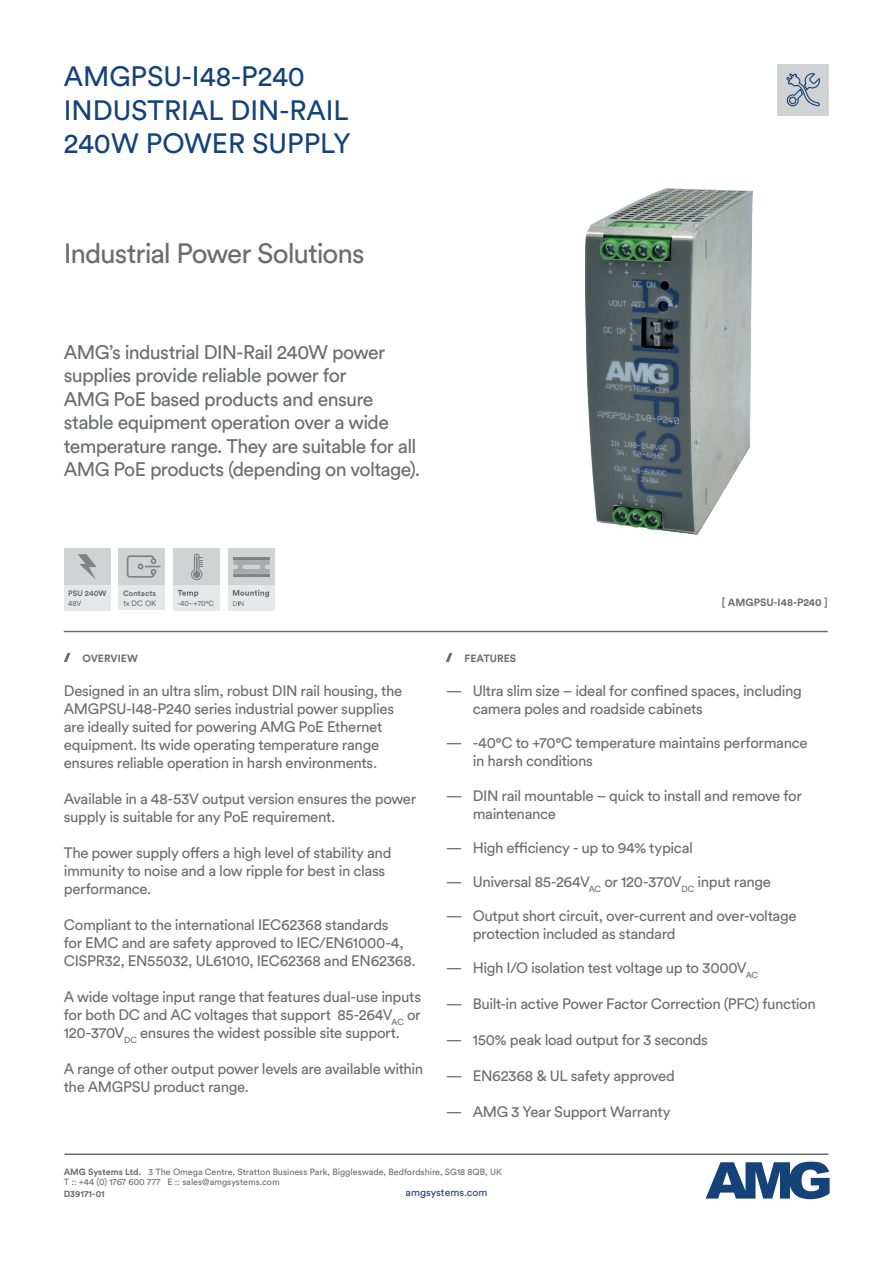
<style>
.page{position:relative;width:893px;height:1263px;background:#fff}
.page>*{position:absolute;margin:0;border:0;box-sizing:border-box;transform-origin:0 0}
.t1{font:27.75px/33.3px "Circular Std";color:#154379}
.t2{font:27.75px "Circular Std";letter-spacing:-.04em;color:#6c6d70}
.t3{font:19.5px/23.4px "Circular Std";letter-spacing:-.035em;color:#6c6d70}
.t4{font:15px/18px "Circular Std";letter-spacing:-.025em;color:#6c6d70}
.t5{font:700 10.5px "Circular Std";color:#6c6d70}
.t6{font:10.5px "Circular Std";color:#154379}
.t7{font:9px/10.8px "Circular Std";color:#6c6d70}
.t8{font:700 9px "Circular Std";color:#6c6d70}
.t9{font:700 7.8px "Circular Std";color:#6c6d70}
.t10{font:7.8px "Circular Std";color:#6c6d70}
.t11{font:7.5px "Circular Std";color:#6c6d70}
.s1{font-weight:700}
</style>
<div class="page">
<img style="left:586px;top:188px;width:166px;height:347px">
<svg style="left:706px;top:1161px;width:123px;height:38px"></svg>
<hr style="left:65px;top:1153px;width:763px;height:2px;background:#6c6d70">
<hr style="left:64px;top:631px;width:764px;height:1px;background:#6c6d70">
<svg style="left:64px;top:653px;width:6px;height:9px"></svg>
<svg style="left:446px;top:653px;width:6px;height:9px"></svg>
<div style="left:64px;top:549px;width:47px;height:36px;background:#d1d2d4"></div>
<svg style="left:78px;top:554px;width:19px;height:25px"></svg>
<div style="left:64px;top:585px;width:47px;height:25px;background:#e6e7e9"></div>
<div style="left:119px;top:585px;width:46px;height:25px;background:#e6e7e9"></div>
<div style="left:119px;top:549px;width:46px;height:36px;background:#d1d2d4"></div>
<svg style="left:127px;top:555px;width:34px;height:23px"></svg>
<div style="left:173px;top:585px;width:47px;height:25px;background:#e6e7e9"></div>
<div style="left:173px;top:549px;width:47px;height:36px;background:#d1d2d4"></div>
<svg style="left:178px;top:590px;width:20px;height:7px"></svg>
<svg style="left:191px;top:554px;width:12px;height:26px"></svg>
<div style="left:777px;top:64px;width:52px;height:52px;background:#d1d2d4"></div>
<svg style="left:786px;top:73px;width:34px;height:34px"></svg>
<div style="left:228px;top:585px;width:47px;height:25px;background:#e6e7e9"></div>
<div style="left:228px;top:549px;width:47px;height:36px;background:#d1d2d4"></div>
<svg style="left:233px;top:590px;width:36px;height:16px"></svg>
<hr style="left:233px;top:574px;width:37px;height:2px;background:#808285">
<hr style="left:233px;top:557px;width:37px;height:3px;background:#808285">
<svg style="left:233px;top:560px;width:37px;height:14px"></svg>
<h1 class="t1" style="left:64px;top:60px;width:288px">AMGPSU-I48-P240<br>INDUSTRIAL DIN-RAIL<br>240W POWER SUPPLY</h1>
<h1 class="t2" style="left:64px;top:236px;width:302px">Industrial Power Solutions</h1>
<h2 class="t3" style="left:64px;top:340px;width:358px">AMG’s industrial DIN-Rail 240W power supplies provide reliable power for<br>AMG PoE based products and ensure stable equipment operation over a wide temperature range. They are suitable for all AMG PoE products (depending on voltage).</h2>
<p class="t9" style="left:68px;top:588px;width:40px">PSU 240W</p>
<p class="t11" style="left:68px;top:599px;width:15px">48V</p>
<p class="t9" style="left:123px;top:588px;width:34px">Contacts</p>
<p class="t10" style="left:123px;top:598px;width:35px">1x DC OK</p>
<p class="t11" style="left:178px;top:599px;width:38px">-40~+70°C</p>
<p class="t5" style="left:82px;top:651px;width:57px">OVERVIEW</p>
<p class="t5" style="left:464px;top:651px;width:53px">FEATURES</p>
<p class="t5" style="left:722px;top:595px;width:107px">[ AMGPSU-I48-P240 ]</p>
<p class="t4" style="left:64px;top:682px;width:340px">Designed in an ultra slim, robust DIN rail housing, the AMGPSU-I48-P240 series industrial power supplies are ideally suited for powering AMG PoE Ethernet equipment. Its wide operating temperature range ensures reliable operation in harsh environments.</p>
<p class="t4" style="left:64px;top:790px;width:354px">Available in a 48-53V output version ensures the power supply is suitable for any PoE requirement.</p>
<p class="t4" style="left:64px;top:844px;width:329px">The power supply offers a high level of stability and immunity to noise and a low ripple for best in class performance.</p>
<p class="t4" style="left:64px;top:916px;width:354px">Compliant to the international IEC62368 standards<br>for EMC and are safety approved to IEC/EN61000-4,<br>CISPR32, EN55032, UL61010, IEC62368 and EN62368.</p>
<p class="t4" style="left:64px;top:988px;width:359px;text-align:justify">A wide voltage input range that features dual-use inputs for both DC and AC voltages that support 85-264V<sub>AC</sub> or 120-370V<sub>DC</sub> ensures the widest possible site support.</p>
<p class="t4" style="left:64px;top:1060px;width:361px">A range of other output power levels are available within the AMGPSU product range.</p>
<p class="t4" style="left:473px;top:682px;width:331px;text-indent:-27px">— Ultra slim size – ideal for confined spaces, including camera poles and roadside cabinets</p>
<p class="t4" style="left:473px;top:734px;width:336px;text-indent:-27px">— -40°C to +70°C temperature maintains performance in harsh conditions</p>
<p class="t4" style="left:473px;top:786px;width:331px;text-indent:-27px">— DIN rail mountable – quick to install and remove for maintenance</p>
<p class="t4" style="left:446px;top:838px;width:249px">— High efficiency - up to 94% typical</p>
<p class="t4" style="left:446px;top:872px;width:327px">— Universal 85-264V<sub>AC</sub> or 120-370V<sub>DC</sub> input range</p>
<p class="t4" style="left:473px;top:907px;width:325px;text-indent:-27px">— Output short circuit, over-current and over-voltage protection included as standard</p>
<p class="t4" style="left:446px;top:959px;width:314px">— High I/O isolation test voltage up to 3000V<sub>AC</sub></p>
<p class="t4" style="left:446px;top:995px;width:372px">— Built-in active Power Factor Correction (PFC) function</p>
<p class="t4" style="left:446px;top:1031px;width:264px">— 150% peak load output for 3 seconds</p>
<p class="t4" style="left:446px;top:1067px;width:231px">— EN62368 &amp; UL safety approved</p>
<p class="t4" style="left:446px;top:1103px;width:226px">— AMG 3 Year Support Warranty</p>
<p class="t7" style="left:64px;top:1166px;width:440px"><span class="s1">AMG Systems Ltd.</span> 3 The Omega Centre, Stratton Business Park, Biggleswade, Bedfordshire, SG18 8QB, UK<br>T :: +44 (0) 1767 600 777 E :: sales@amgsystems.com</p>
<p class="t8" style="left:64px;top:1188px;width:43px">D39171-01</p>
<p class="t6" style="left:406px;top:1186px;width:83px">amgsystems.com</p>
</div>
